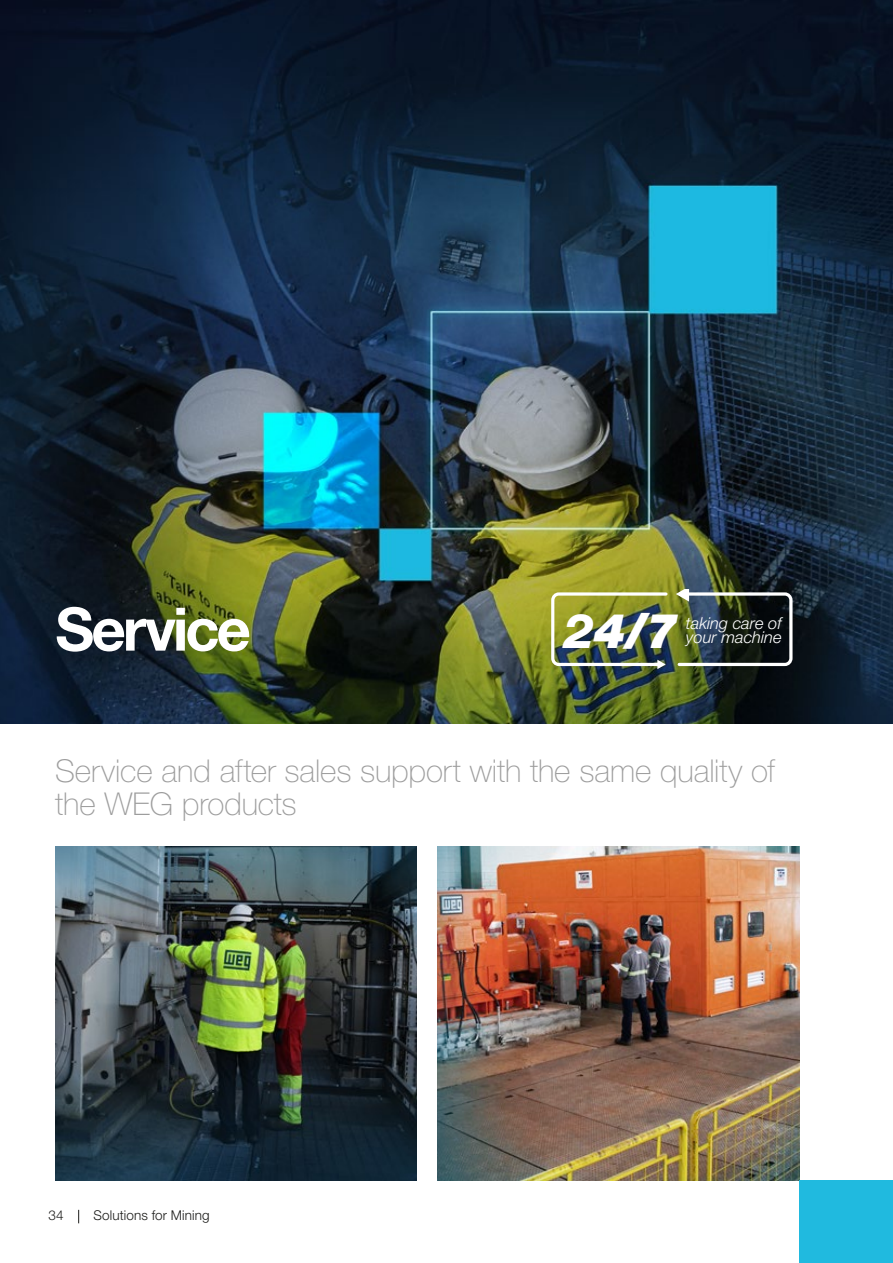
<style>
.page{position:relative;width:893px;height:1263px;background:#fff}
.page>*{position:absolute;margin:0;border:0;box-sizing:border-box;transform-origin:0 0}
.t1{font:700 60px "Helvetica Neue LT Pro";letter-spacing:-.05em;color:#fff}
.t2{font:italic 900 48px "Helvetica Neue LT Pro";color:#fff}
.t3{font:100 31.5px/33px "Helvetica Neue LT Pro";letter-spacing:-.005em;color:#9d9d9d}
.t4{font:italic 300 16.5px "Helvetica Neue LT Pro";color:#fff}
.t5{font:300 13.5px "Helvetica Neue LT Pro";letter-spacing:.01em;color:#1d1d1b}
.s1{font-weight:800}
</style>
<div class="page">
<img style="left:438px;top:846px;width:361px;height:334px">
<img style="left:55px;top:846px;width:362px;height:334px">
<div style="left:799px;top:1180px;width:94px;height:83px;background:#20badf"></div>
<svg style="left:78px;top:1210px;width:1px;height:13px"></svg>
<img style="left:0;top:0;width:893px;height:724px">
<img style="left:551px;top:589px;width:241px;height:80px">
<h1 class="t1" style="left:55px;top:591px;width:197px">Service</h1>
<p class="t4" style="left:686px;top:614px;width:97px">taking care of</p>
<h2 class="t2" style="left:564px;top:601px;width:116px"><span class="s1">2</span>4/7</h2>
<p class="t4" style="left:686px;top:627px;width:97px">your machine</p>
<p class="t3" style="left:55px;top:754px;width:721px">Service and after sales support with the same quality of the WEG products</p>
<p class="t5" style="left:49px;top:1207px;width:17px">34</p>
<p class="t5" style="left:94px;top:1207px;width:118px">Solutions for Mining</p>
</div>
